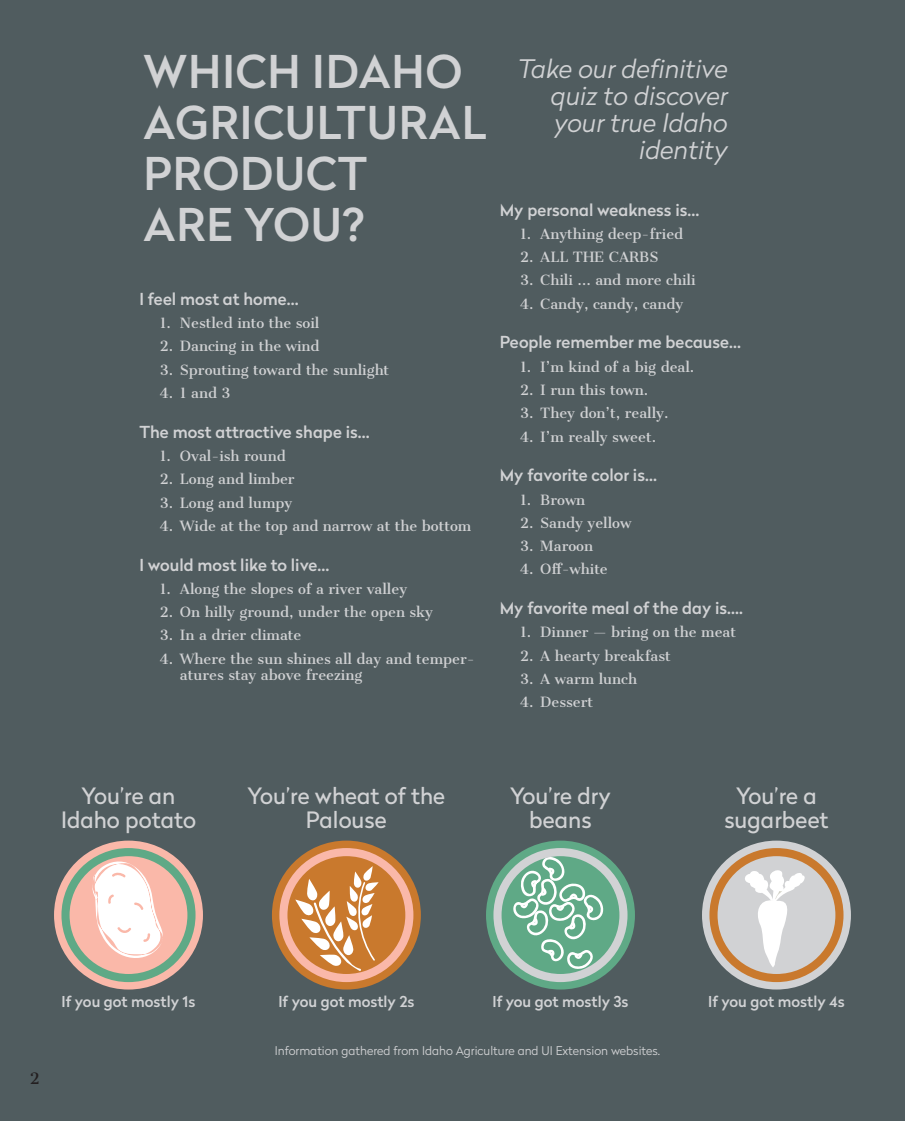
<style>
.page{position:relative;width:905px;height:1121px;background:#fff}
.page>*{position:absolute;margin:0;border:0;box-sizing:border-box;transform-origin:0 0}
.Body_Text{font:500 45px/51px "Radikal";letter-spacing:.02em;color:#d1d2d4}
.Subhead{font:italic 300 25.5px/27px "Radikal";color:#d1d2d4;text-align:right}
.Brief_head{font:22.5px/24px "Radikal";color:#d1d2d4;text-align:center}
.Body_Text-2{font:500 16.5px "Radikal";color:#d1d2d4}
.Brief_head-2{font:500 15px "Radikal";color:#d1d2d4}
.Pull-Quote__name{font:15px "Cantata One";color:#231f20}
.t1{font:13.5px/16.5px "Cantata One";color:#d1d2d4}
.Caption_Text{font:300 12px "Radikal";color:#d1d2d4}
</style>
<div class="page">
<div style="left:0;top:0;width:904px;height:1120px;background:#505c5f"></div>
<svg style="left:272px;top:840px;width:149px;height:149px;background:#cf8343"></svg>
<div style="left:279px;top:848px;width:134px;height:134px;border:8px solid #fab8a9;border-radius:50%"></div>
<svg style="left:295px;top:866px;width:83px;height:105px;background:#d89d68"></svg>
<svg style="left:486px;top:840px;width:149px;height:149px;background:#71ae92"></svg>
<svg style="left:511px;top:854px;width:93px;height:116px;background:#85bca2"></svg>
<div style="left:493px;top:848px;width:134px;height:134px;border:8px solid #d1d2d4;border-radius:50%"></div>
<svg style="left:54px;top:840px;width:149px;height:149px;background:#dbb3a1"></svg>
<div style="left:61px;top:848px;width:134px;height:134px;border:8px solid #5fa986;border-radius:50%"></div>
<svg style="left:90px;top:859px;width:75px;height:100px;background:#f9e2db"></svg>
<svg style="left:702px;top:840px;width:148px;height:149px;background:#cec0b5"></svg>
<div style="left:709px;top:848px;width:134px;height:134px;border:8px solid #c9792d;border-radius:50%"></div>
<svg style="left:743px;top:869px;width:64px;height:98px;background:#e0e1e2"></svg>
<p class="Body_Text" style="left:143px;top:45px;width:344px">WHICH IDAHO<br>AGRICULTURAL<br>PRODUCT<br>ARE YOU?</p>
<p class="Body_Text-2" style="left:139px;top:287px;width:161px">I feel most at home…</p>
<p class="t1" style="left:160px;top:315px;width:161px">1. Nestled into the soil</p>
<p class="t1" style="left:160px;top:338px;width:161px">2. Dancing in the wind</p>
<p class="t1" style="left:160px;top:361px;width:231px">3. Sprouting toward the sunlight</p>
<p class="t1" style="left:160px;top:385px;width:72px">4. 1 and 3</p>
<p class="Body_Text-2" style="left:139px;top:420px;width:232px">The most attractive shape is…</p>
<p class="t1" style="left:160px;top:448px;width:128px">1. Oval-ish round</p>
<p class="t1" style="left:160px;top:471px;width:136px">2. Long and limber</p>
<p class="t1" style="left:160px;top:494px;width:134px">3. Long and lumpy</p>
<p class="t1" style="left:160px;top:517px;width:313px">4. Wide at the top and narrow at the bottom</p>
<p class="Body_Text-2" style="left:139px;top:552px;width:191px">I would most like to live…</p>
<p class="t1" style="left:160px;top:580px;width:249px">1. Along the slopes of a river valley</p>
<p class="t1" style="left:160px;top:604px;width:275px">2. On hilly ground, under the open sky</p>
<p class="t1" style="left:160px;top:627px;width:143px">3. In a drier climate</p>
<p class="t1" style="left:180px;top:650px;width:296px;text-indent:-20px">4. Where the sun shines all day and temper&shy;atures stay above freezing</p>
<p class="Subhead" style="left:518px;top:55px;width:211px">Take our definitive quiz to discover your true Idaho identity</p>
<p class="Body_Text-2" style="left:500px;top:198px;width:201px">My personal weakness is…</p>
<p class="t1" style="left:520px;top:226px;width:165px">1. Anything deep-fried</p>
<p class="t1" style="left:520px;top:249px;width:140px">2. ALL THE CARBS</p>
<p class="t1" style="left:520px;top:272px;width:177px">3. Chili … and more chili</p>
<p class="t1" style="left:520px;top:295px;width:165px">4. Candy, candy, candy</p>
<p class="Body_Text-2" style="left:500px;top:330px;width:243px">People remember me because…</p>
<p class="t1" style="left:520px;top:358px;width:176px">1. I’m kind of a big deal.</p>
<p class="t1" style="left:520px;top:382px;width:130px">2. I run this town.</p>
<p class="t1" style="left:520px;top:405px;width:150px">3. They don’t, really.</p>
<p class="t1" style="left:520px;top:428px;width:138px">4. I’m really sweet.</p>
<p class="Body_Text-2" style="left:500px;top:463px;width:159px">My favorite color is…</p>
<p class="t1" style="left:520px;top:491px;width:67px">1. Brown</p>
<p class="t1" style="left:520px;top:514px;width:113px">2. Sandy yellow</p>
<p class="t1" style="left:520px;top:538px;width:75px">3. Maroon</p>
<p class="t1" style="left:520px;top:561px;width:89px">4. Off-white</p>
<p class="Body_Text-2" style="left:500px;top:596px;width:245px">My favorite meal of the day is….</p>
<p class="t1" style="left:520px;top:624px;width:217px">1. Dinner — bring on the meat</p>
<p class="t1" style="left:520px;top:647px;width:152px">2. A hearty breakfast</p>
<p class="t1" style="left:520px;top:670px;width:118px">3. A warm lunch</p>
<p class="t1" style="left:520px;top:694px;width:75px">4. Dessert</p>
<p class="Brief_head" style="left:61px;top:782px;width:136px">You’re an<br>Idaho potato</p>
<p class="Brief_head" style="left:510px;top:782px;width:102px">You’re dry beans</p>
<p class="Brief_head" style="left:724px;top:782px;width:106px">You’re a sugarbeet</p>
<p class="Brief_head" style="left:247px;top:782px;width:199px">You’re wheat of the<br>Palouse</p>
<p class="Pull-Quote__name" style="left:30px;top:1068px;width:12px">2</p>
<p class="Brief_head-2" style="left:62px;top:990px;width:135px">If you got mostly 1s</p>
<p class="Brief_head-2" style="left:278px;top:990px;width:137px">If you got mostly 2s</p>
<p class="Brief_head-2" style="left:492px;top:990px;width:137px">If you got mostly 3s</p>
<p class="Brief_head-2" style="left:708px;top:990px;width:138px">If you got mostly 4s</p>
<p class="Caption_Text" style="left:275px;top:1042px;width:387px">Information gathered from Idaho Agriculture and UI Extension websites.</p>
</div>
